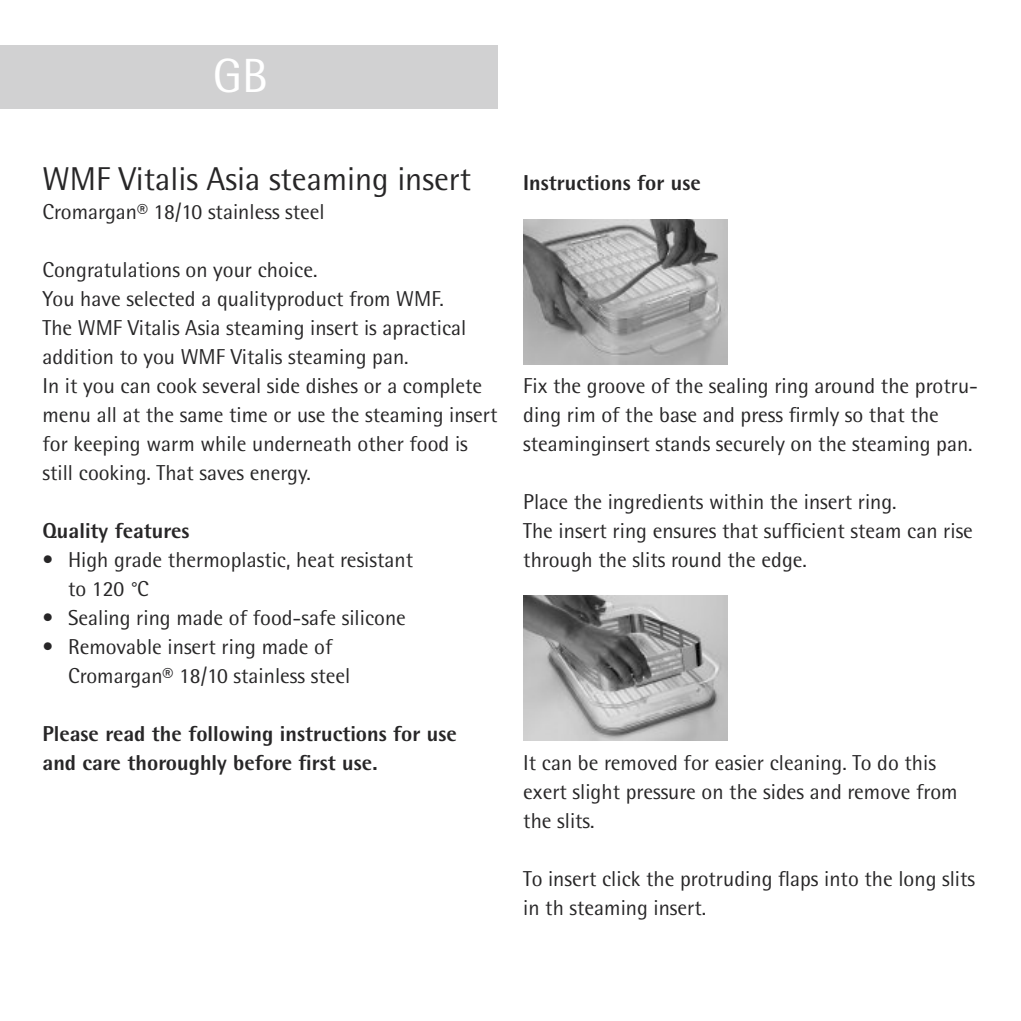
<style>
.page{position:relative;width:1021px;height:1021px;background:#fff}
.page>*{position:absolute;margin:0;border:0;box-sizing:border-box;transform-origin:0 0}
.t1{font:48px "WMF Rotis";color:#fff}
.t2{font:33px "WMF Rotis";color:#272627}
.t3{font:21.6px/29.1px "WMF Rotis";color:#272627}
.t4{font:700 21.6px/29.1px "WMF Rotis";color:#272627}
</style>
<div class="page">
<div style="left:0;top:45px;width:497px;height:63px;background:#d1d1d2"></div>
<img style="left:523px;top:219px;width:204px;height:145px">
<img style="left:523px;top:596px;width:204px;height:145px">
<h1 class="t1" style="left:213px;top:47px;width:57px">GB</h1>
<h2 class="t2" style="left:43px;top:159px;width:430px">WMF Vitalis Asia steaming insert</h2>
<p class="t3" style="left:43px;top:197px;width:284px">Cromargan® 18/10 stainless steel</p>
<p class="t3" style="left:43px;top:255px;width:456px">Congratulations on your choice.<br>You have selected a qualityproduct from WMF.<br>The WMF Vitalis Asia steaming insert is apractical addition to you WMF Vitalis steaming pan.<br>In it you can cook several side dishes or a complete menu all at the same time or use the steaming insert for keeping warm while underneath other food is still cooking. That saves energy.</p>
<p class="t4" style="left:43px;top:516px;width:148px">Quality features</p>
<p class="t3" style="left:68px;top:545px;width:346px;text-indent:-26px">• High grade thermoplastic, heat resistant to 120 °C</p>
<p class="t3" style="left:43px;top:603px;width:365px">• Sealing ring made of food-safe silicone</p>
<p class="t3" style="left:68px;top:632px;width:284px;text-indent:-26px">• Removable insert ring made of<br>Cromargan® 18/10 stainless steel</p>
<p class="t4" style="left:43px;top:719px;width:416px">Please read the following instructions for use and care thoroughly before first use.</p>
<p class="t4" style="left:523px;top:168px;width:179px">Instructions for use</p>
<p class="t3" style="left:523px;top:371px;width:456px">Fix the groove of the sealing ring around the protru&shy;ding rim of the base and press firmly so that the steaminginsert stands securely on the steaming pan.</p>
<p class="t3" style="left:523px;top:487px;width:451px">Place the ingredients within the insert ring.<br>The insert ring ensures that sufficient steam can rise through the slits round the edge.</p>
<p class="t3" style="left:523px;top:748px;width:436px">It can be removed for easier cleaning. To do this exert slight pressure on the sides and remove from the slits.</p>
<p class="t3" style="left:523px;top:863px;width:453px">To insert click the protruding flaps into the long slits in th steaming insert.</p>
</div>
